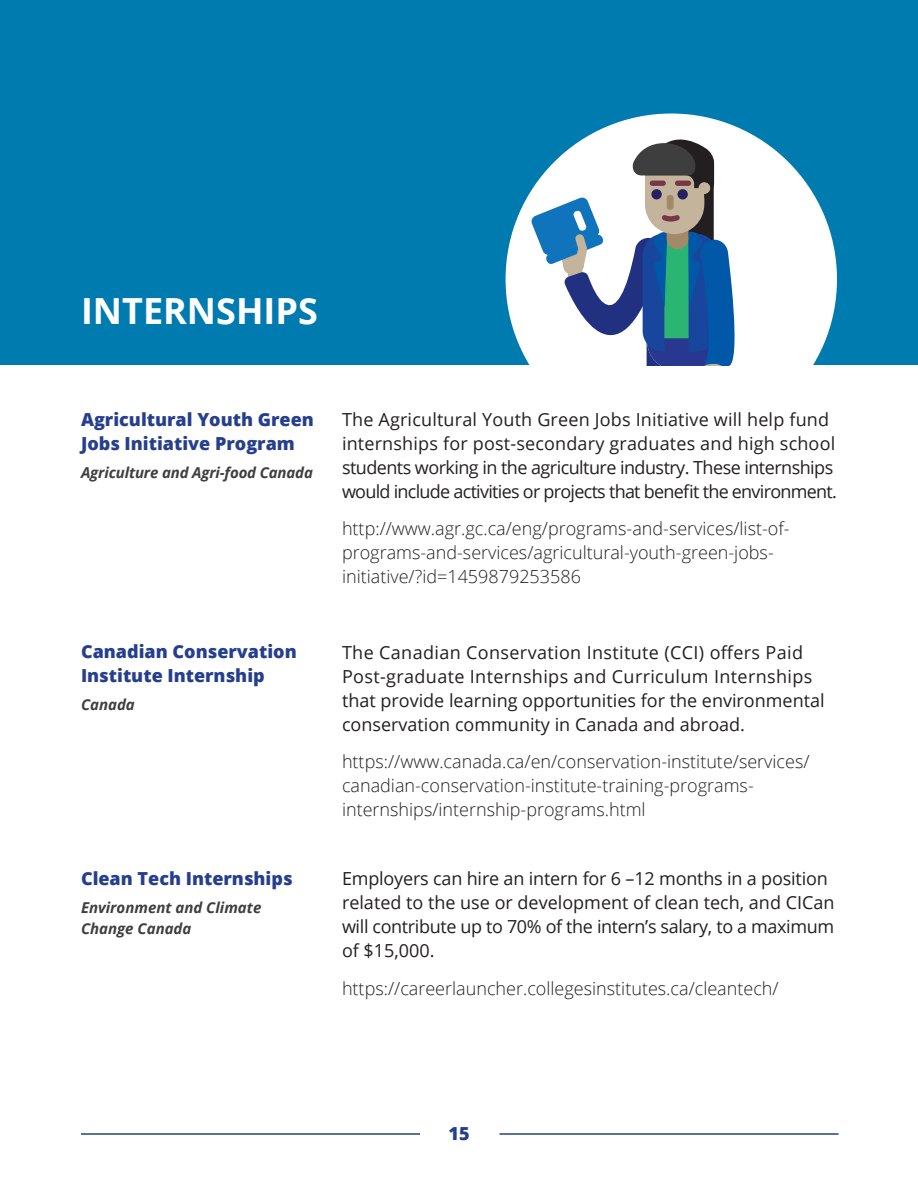
<style>
.page{position:relative;width:918px;height:1188px;background:#fff}
.page>*{position:absolute;margin:0;border:0;box-sizing:border-box;transform-origin:0 0}
.Section_Heading{font:700 36px "Open Sans";color:#fff}
.Web_Address{font:300 18px/24px "Open Sans";color:#231f20}
.body{font:18px/24px "Open Sans";letter-spacing:-.03em;color:#231f20}
.body-2{font:18px/24px "Open Sans";letter-spacing:.02em;color:#231f20}
.body-3{font:18px/24px "Open Sans";color:#231f20}
.Fund_Title{font:800 18px/24px "Open Sans";color:#253f8e}
.Page_Number{font:800 18px "Open Sans";color:#253f8e}
.Organization{font:italic 700 15px/21px "Open Sans";color:#3e3e3f}
</style>
<div class="page">
<hr style="left:81px;top:1133px;width:339px;height:2px;background:#253f8e">
<hr style="left:500px;top:1133px;width:339px;height:2px;background:#253f8e">
<div style="left:0;top:0;width:918px;height:365px;background:#007bb0"></div>
<div style="left:506px;top:114px;width:331px;height:331px;background:#fff;border-radius:50%"></div>
<svg style="left:531px;top:121px;width:212px;height:245px"></svg>
<p class="Section_Heading" style="left:81px;top:286px;width:238px">INTERNSHIPS</p>
<p class="Fund_Title" style="left:81px;top:406px;width:234px">Agricultural Youth Green<br>Jobs Initiative Program</p>
<p class="Organization" style="left:81px;top:461px;width:233px">Agriculture and Agri-food Canada</p>
<p class="body" style="left:342px;top:407px;width:497px">The Agricultural Youth Green Jobs Initiative will help fund internships for post-secondary graduates and high school students working in the agriculture industry. These internships would include activities or projects that benefit the environment.</p>
<p class="Web_Address" style="left:342px;top:516px;width:449px">http://www.agr.gc.ca/eng/programs-and-services/list-of&shy;programs-and-services/agricultural-youth-green-jobs&shy;initiative/?id=1459879253586</p>
<p class="Fund_Title" style="left:81px;top:639px;width:217px">Canadian Conservation<br>Institute Internship</p>
<p class="Organization" style="left:81px;top:694px;width:55px">Canada</p>
<p class="body-2" style="left:342px;top:640px;width:484px">The Canadian Conservation Institute (CCI) offers Paid Post-graduate Internships and Curriculum Internships that provide learning opportunities for the environmental conservation community in Canada and abroad.</p>
<p class="Web_Address" style="left:342px;top:749px;width:469px">https://www.canada.ca/en/conservation-institute/services/ canadian-conservation-institute-training-programs&shy;internships/internship-programs.html</p>
<p class="Fund_Title" style="left:81px;top:866px;width:213px">Clean Tech Internships</p>
<p class="Organization" style="left:81px;top:897px;width:182px">Environment and Climate<br>Change Canada</p>
<p class="body-3" style="left:342px;top:866px;width:494px">Employers can hire an intern for 6 –12 months in a position related to the use or development of clean tech, and CICan will contribute up to 70% of the intern’s salary, to a maximum of $15,000.</p>
<p class="Web_Address" style="left:342px;top:976px;width:438px">https://careerlauncher.collegesinstitutes.ca/cleantech/</p>
<p class="Page_Number" style="left:448px;top:1120px;width:23px">15</p>
</div>
